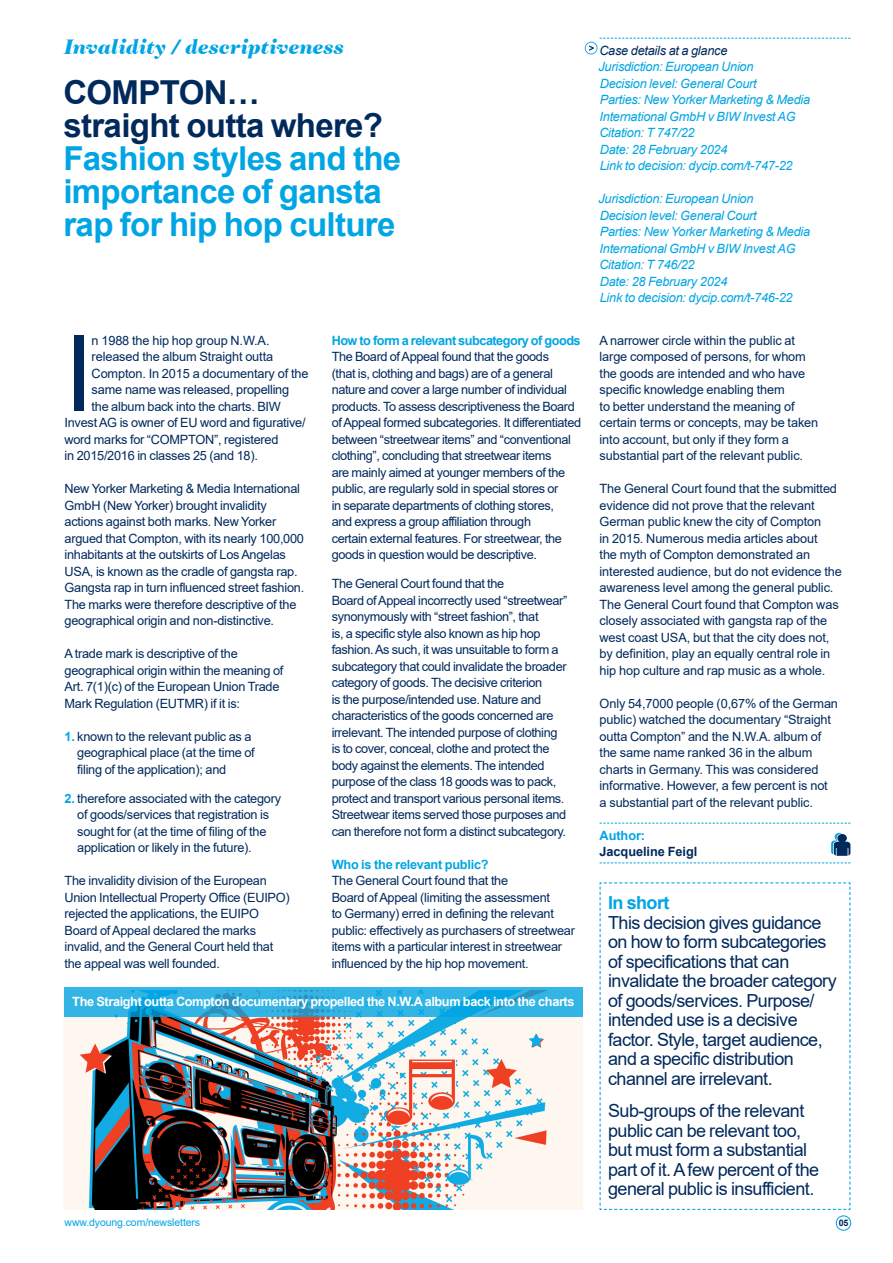
<style>
.page{position:relative;width:893px;height:1263px;background:#fff}
.page>*{position:absolute;margin:0;border:0;box-sizing:border-box;transform-origin:0 0}
.Author_Name{font:105px "Arial";color:#00295c}
.Main_Header_Level_1_Dark_Blue{font:700 33px/33px "Arial";letter-spacing:-.02em;color:#00a5e3}
.Main_Header_Level_1_Dark_Blue-2{font:700 33px "Arial";letter-spacing:-.02em;color:#00295c}
.t1{font:italic 900 21px "Caslon Two Twenty Four";letter-spacing:.01em;color:#00a5e3}
.Author_Name-2{font:18px/19.5px "Arial";letter-spacing:-.03em;color:#00295c}
.Author_Name-3{font:700 18px "Arial";letter-spacing:-.03em;color:#00a5e3}
.Author_Name-4{font:12.75px/16.5px "Arial";letter-spacing:-.02em;color:#00295c}
.Author_Small_Sub-Header{font:italic 12.75px/16.5px "Arial";letter-spacing:-.02em;color:#00a5e3}
.t2{font:700 12.75px "Arial";letter-spacing:-.03em;color:#fff}
.Author_Name-5{font:700 12.75px "Arial";letter-spacing:-.04em;color:#00a5e3}
.Author_Name-6{font:700 12.75px "Arial";letter-spacing:-.02em;color:#00a5e3}
.t3{font:italic 12.75px "Arial";letter-spacing:-.02em;color:#00295c}
.Author_Name-7{font:700 12.75px "Arial";letter-spacing:-.005em;color:#00295c}
.Author_Small_Sub-Header-2{font:700 12.75px "Arial";letter-spacing:-.005em;color:#00a5e3}
.URL_Footer{font:10.5px "Arial";letter-spacing:-.01em;color:#00a5e3}
.t4{font:700 9px "Arial";color:#00295c}
.s1{font-weight:700;color:#00a5e3}
</style>
<div class="page">
<img style="left:64px;top:1016px;width:519px;height:194px">
<svg style="left:600px;top:823px;width:250px;height:1px"></svg>
<svg style="left:600px;top:862px;width:250px;height:1px"></svg>
<svg style="left:831px;top:833px;width:19px;height:23px"></svg>
<svg style="left:585px;top:38px;width:265px;height:16px"></svg>
<svg style="left:64px;top:987px;width:519px;height:29px;background:#2bafe1"></svg>
<svg style="left:599px;top:882px;width:252px;height:328px"></svg>
<p class="t1" style="left:63px;top:35px;width:281px">Invalidity / descriptiveness</p>
<p class="Main_Header_Level_1_Dark_Blue-2" style="left:63px;top:69px;width:198px">COMPTON…</p>
<p class="Main_Header_Level_1_Dark_Blue-2" style="left:63px;top:102px;width:321px">straight outta where?</p>
<p class="Main_Header_Level_1_Dark_Blue" style="left:63px;top:142px;width:339px">Fashion styles and the importance of gansta rap for hip hop culture</p>
<p class="Author_Name" style="left:65px;top:301px;width:31px">I</p>
<p class="Author_Name-4" style="left:92px;top:332px;width:179px">n 1988 the hip hop group N.W.A.</p>
<p class="Author_Name-4" style="left:92px;top:348px;width:183px">released the album Straight outta</p>
<p class="Author_Name-4" style="left:92px;top:365px;width:218px">Compton. In 2015 a documentary of the</p>
<p class="Author_Name-4" style="left:92px;top:381px;width:199px">same name was released, propelling</p>
<p class="Author_Name-4" style="left:92px;top:398px;width:191px">the album back into the charts. BIW</p>
<p class="Author_Name-4" style="left:65px;top:414px;width:243px">Invest AG is owner of EU word and figurative/</p>
<p class="Author_Name-4" style="left:65px;top:431px;width:215px">word marks for “COMPTON”, registered</p>
<p class="Author_Name-4" style="left:65px;top:447px;width:195px">in 2015/2016 in classes 25 (and 18).</p>
<p class="Author_Name-4" style="left:65px;top:480px;width:241px">New Yorker Marketing &amp; Media International GmbH (New Yorker) brought invalidity actions against both marks. New Yorker argued that Compton, with its nearly 100,000 inhabitants at the outskirts of Los Angelas USA, is known as the cradle of gangsta rap.<br>Gangsta rap in turn influenced street fashion.<br>The marks were therefore descriptive of the geographical origin and non-distinctive.</p>
<p class="Author_Name-4" style="left:65px;top:645px;width:220px">A trade mark is descriptive of the geographical origin within the meaning of Art. 7(1)(c) of the European Union Trade Mark Regulation (EUTMR) if it is:</p>
<p class="Author_Name-4" style="left:77px;top:728px;width:179px;text-indent:-13px"><span class="s1">1.</span> known to the relevant public as a geographical place (at the time of filing of the application); and</p>
<p class="Author_Name-4" style="left:77px;top:790px;width:205px;text-indent:-13px"><span class="s1">2.</span> therefore associated with the category of goods/services that registration is sought for (at the time of filing of the application or likely in the future).</p>
<p class="Author_Name-4" style="left:65px;top:872px;width:227px">The invalidity division of the European Union Intellectual Property Office (EUIPO) rejected the applications, the EUIPO Board of Appeal declared the marks invalid, and the General Court held that the appeal was well founded.</p>
<p class="Author_Name-5" style="left:332px;top:331px;width:251px">How to form a relevant subcategory of goods</p>
<p class="Author_Name-4" style="left:332px;top:348px;width:251px">The Board of Appeal found that the goods<br>(that is, clothing and bags) are of a general nature and cover a large number of individual products. To assess descriptiveness the Board of Appeal formed subcategories. It differentiated between “streetwear items” and “conventional clothing”, concluding that streetwear items<br>are mainly aimed at younger members of the public, are regularly sold in special stores or<br>in separate departments of clothing stores,<br>and express a group affiliation through<br>certain external features. For streetwear, the goods in question would be descriptive.</p>
<p class="Author_Name-4" style="left:332px;top:575px;width:237px">The General Court found that the<br>Board of Appeal incorrectly used “streetwear” synonymously with “street fashion”, that<br>is, a specific style also known as hip hop fashion. As such, it was unsuitable to form a subcategory that could invalidate the broader category of goods. The decisive criterion<br>is the purpose/intended use. Nature and characteristics of the goods concerned are irrelevant. The intended purpose of clothing is to cover, conceal, clothe and protect the body against the elements. The intended purpose of the class 18 goods was to pack, protect and transport various personal items.<br>Streetwear items served those purposes and can therefore not form a distinct subcategory.</p>
<p class="Author_Name-6" style="left:332px;top:855px;width:159px">Who is the relevant public?</p>
<p class="Author_Name-4" style="left:332px;top:872px;width:245px">The General Court found that the<br>Board of Appeal (limiting the assessment<br>to Germany) erred in defining the relevant public: effectively as purchasers of streetwear items with a particular interest in streetwear influenced by the hip hop movement.</p>
<p class="t2" style="left:72px;top:992px;width:504px">The Straight outta Compton documentary propelled the N.W.A album back into the charts</p>
<p class="t3" style="left:599px;top:42px;width:130px">Case details at a glance</p>
<p class="Author_Small_Sub-Header" style="left:598px;top:59px;width:157px">Jurisdiction: European Union</p>
<p class="Author_Small_Sub-Header" style="left:600px;top:75px;width:159px">Decision level: General Court</p>
<p class="Author_Small_Sub-Header" style="left:600px;top:92px;width:212px">Parties: New Yorker Marketing &amp; Media<br>International GmbH v BIW Invest AG</p>
<p class="Author_Small_Sub-Header" style="left:599px;top:125px;width:97px">Citation: T 747/22</p>
<p class="Author_Small_Sub-Header" style="left:600px;top:141px;width:129px">Date: 28 February 2024</p>
<p class="Author_Small_Sub-Header" style="left:600px;top:158px;width:194px">Link to decision: dycip.com/t‑747-22</p>
<p class="Author_Small_Sub-Header" style="left:598px;top:191px;width:157px">Jurisdiction: European Union</p>
<p class="Author_Small_Sub-Header" style="left:600px;top:207px;width:159px">Decision level: General Court</p>
<p class="Author_Small_Sub-Header" style="left:600px;top:224px;width:212px">Parties: New Yorker Marketing &amp; Media<br>International GmbH v BIW Invest AG</p>
<p class="Author_Small_Sub-Header" style="left:599px;top:257px;width:97px">Citation: T 746/22</p>
<p class="Author_Small_Sub-Header" style="left:600px;top:273px;width:129px">Date: 28 February 2024</p>
<p class="Author_Small_Sub-Header" style="left:600px;top:290px;width:194px">Link to decision: dycip.com/t‑746-22</p>
<p class="Author_Name-4" style="left:600px;top:332px;width:220px">A narrower circle within the public at large composed of persons, for whom the goods are intended and who have specific knowledge enabling them<br>to better understand the meaning of certain terms or concepts, may be taken into account, but only if they form a substantial part of the relevant public.</p>
<p class="Author_Name-4" style="left:600px;top:480px;width:244px">The General Court found that the submitted evidence did not prove that the relevant German public knew the city of Compton<br>in 2015. Numerous media articles about<br>the myth of Compton demonstrated an interested audience, but do not evidence the awareness level among the general public.<br>The General Court found that Compton was closely associated with gangsta rap of the west coast USA, but that the city does not, by definition, play an equally central role in hip hop culture and rap music as a whole.</p>
<p class="Author_Name-4" style="left:600px;top:695px;width:240px">Only 54,7000 people (0,67% of the German public) watched the documentary “Straight outta Compton” and the N.W.A. album of the same name ranked 36 in the album charts in Germany. This was considered informative. However, a few percent is not a substantial part of the relevant public.</p>
<p class="Author_Small_Sub-Header-2" style="left:600px;top:826px;width:47px">Author:</p>
<p class="Author_Name-7" style="left:600px;top:843px;width:99px">Jacqueline Feigl</p>
<p class="Author_Name-3" style="left:608px;top:890px;width:63px">In short</p>
<p class="Author_Name-2" style="left:608px;top:913px;width:230px">This decision gives guidance on how to form subcategories of specifications that can invalidate the broader category of goods/services. Purpose/ intended use is a decisive factor. Style, target audience, and a specific distribution channel are irrelevant.</p>
<p class="Author_Name-2" style="left:608px;top:1101px;width:213px">Sub-groups of the relevant public can be relevant too, but must form a substantial part of it. A few percent of the general public is insufficient.</p>
<p class="URL_Footer" style="left:65px;top:1215px;width:137px">www.dyoung.com/newsletters</p>
<p class="t4" style="left:839px;top:1217px;width:11px">05</p>
</div>
